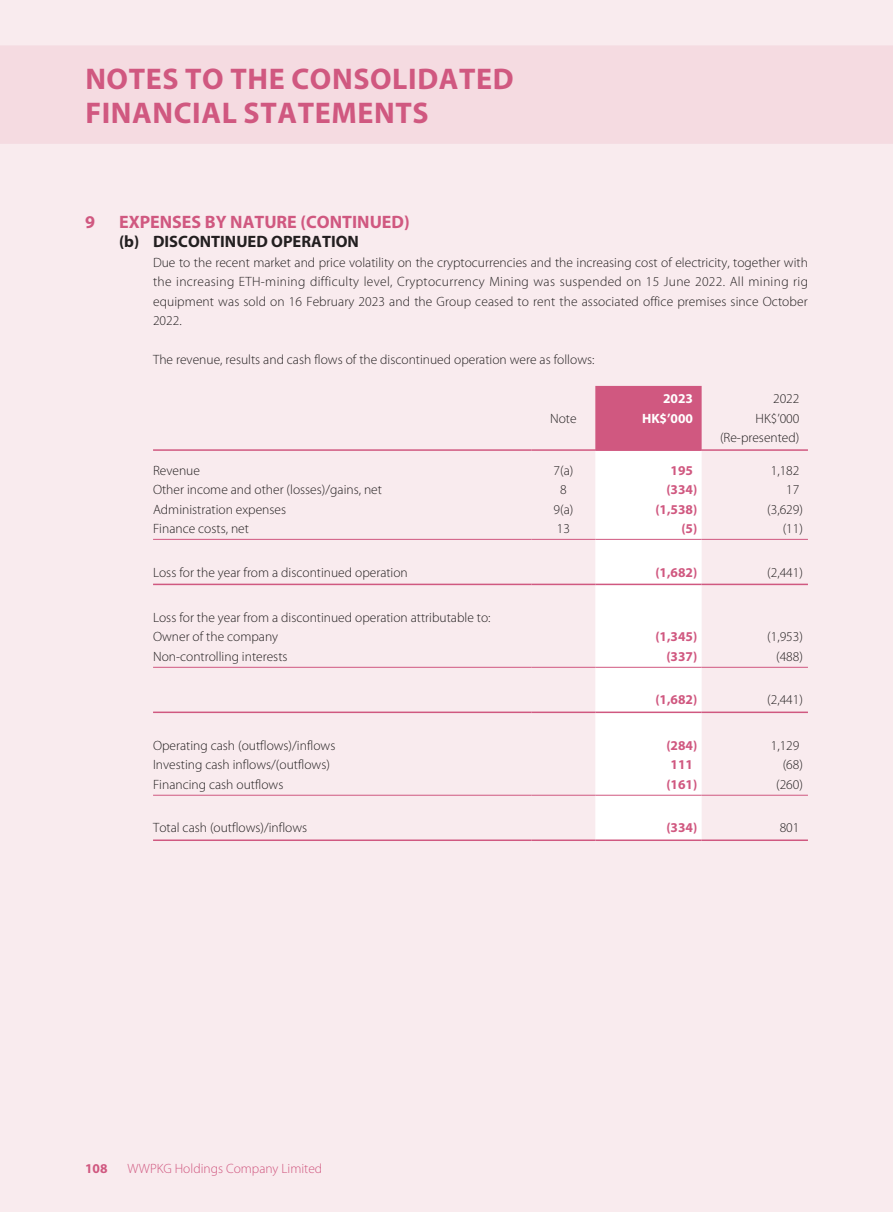
<style>
.page{position:relative;width:893px;height:1212px;background:#fff}
.page>*{position:absolute;margin:0;border:0;box-sizing:border-box;transform-origin:0 0}
.t1{font:700 30px/34.5px "Myriad Pro";letter-spacing:.02em;color:#d05880}
._01_H1{font:700 18px "Myriad Pro";color:#d05880}
._02_H2{font:700 16.5px "Myriad Pro";color:#231f20}
._50_Table_txt{font:300 13.5px "Myriad Pro";color:#231f20}
._00_txt{font:300 13.5px/19.5px "Myriad Pro";color:#231f20;text-align:justify}
._50_Table_txt-2{font:700 13.5px "Myriad Pro";color:#d05880}
.t2{font:300 13.5px "Myriad Pro";color:#d05880}
._50_Table_txt-3{font:700 13.5px "Myriad Pro";color:#fff}
</style>
<div class="page">
<svg style="left:595px;top:386px;width:107px;height:453px"></svg>
<hr style="left:153px;top:449px;width:378px;height:2px;background:#d05880">
<hr style="left:531px;top:449px;width:64px;height:2px;background:#d05880">
<hr style="left:595px;top:449px;width:107px;height:2px;background:#d05880">
<hr style="left:702px;top:449px;width:106px;height:2px;background:#d05880">
<hr style="left:153px;top:539px;width:378px;height:1px;background:#d05880">
<hr style="left:531px;top:539px;width:64px;height:1px;background:#d05880">
<hr style="left:595px;top:539px;width:107px;height:1px;background:#d05880">
<hr style="left:702px;top:539px;width:106px;height:1px;background:#d05880">
<hr style="left:153px;top:584px;width:378px;height:1px;background:#d05880">
<hr style="left:531px;top:584px;width:64px;height:1px;background:#d05880">
<hr style="left:595px;top:584px;width:107px;height:1px;background:#d05880">
<hr style="left:702px;top:584px;width:106px;height:1px;background:#d05880">
<hr style="left:153px;top:667px;width:378px;height:1px;background:#d05880">
<hr style="left:531px;top:667px;width:64px;height:1px;background:#d05880">
<hr style="left:595px;top:667px;width:107px;height:1px;background:#d05880">
<hr style="left:702px;top:667px;width:106px;height:1px;background:#d05880">
<hr style="left:153px;top:711px;width:378px;height:2px;background:#d05880">
<hr style="left:531px;top:711px;width:64px;height:2px;background:#d05880">
<hr style="left:595px;top:711px;width:107px;height:2px;background:#d05880">
<hr style="left:702px;top:711px;width:106px;height:2px;background:#d05880">
<hr style="left:153px;top:795px;width:378px;height:1px;background:#d05880">
<hr style="left:531px;top:795px;width:64px;height:1px;background:#d05880">
<hr style="left:595px;top:795px;width:107px;height:1px;background:#d05880">
<hr style="left:702px;top:795px;width:106px;height:1px;background:#d05880">
<hr style="left:153px;top:839px;width:378px;height:2px;background:#d05880">
<hr style="left:531px;top:839px;width:64px;height:2px;background:#d05880">
<hr style="left:595px;top:839px;width:107px;height:2px;background:#d05880">
<hr style="left:702px;top:839px;width:106px;height:2px;background:#d05880">
<h1 class="t1" style="left:85px;top:61px;width:430px">NOTES TO THE CONSOLIDATED<br>FINANCIAL STATEMENTS</h1>
<p class="_01_H1" style="left:85px;top:210px;width:11px">9</p>
<p class="_01_H1" style="left:119px;top:210px;width:292px">EXPENSES BY NATURE (CONTINUED)</p>
<p class="_02_H2" style="left:119px;top:231px;width:241px">(b) DISCONTINUED OPERATION</p>
<p class="_00_txt" style="left:153px;top:252px;width:656px">Due to the recent market and price volatility on the cryptocurrencies and the increasing cost of electricity, together with the increasing ETH-mining difficulty level, Cryptocurrency Mining was suspended on 15 June 2022. All mining rig equipment was sold on 16 February 2023 and the Group ceased to rent the associated office premises since October 2022.</p>
<p class="_00_txt" style="left:153px;top:350px;width:443px">The revenue, results and cash flows of the discontinued operation were as follows:</p>
<p class="_50_Table_txt-3" style="left:663px;top:390px;width:31px">2023</p>
<p class="_50_Table_txt" style="left:773px;top:391px;width:28px">2022</p>
<p class="_50_Table_txt" style="left:550px;top:410px;width:28px">Note</p>
<p class="_50_Table_txt-3" style="left:642px;top:409px;width:53px">HK$’000</p>
<p class="_50_Table_txt" style="left:755px;top:410px;width:45px">HK$’000</p>
<p class="_50_Table_txt" style="left:720px;top:430px;width:81px">(Re-presented)</p>
<p class="_50_Table_txt" style="left:153px;top:462px;width:48px">Revenue</p>
<p class="_50_Table_txt" style="left:553px;top:462px;width:21px">7(a)</p>
<p class="_50_Table_txt-2" style="left:671px;top:461px;width:24px">195</p>
<p class="_50_Table_txt" style="left:771px;top:462px;width:30px">1,182</p>
<p class="_50_Table_txt" style="left:153px;top:481px;width:230px">Other income and other (losses)/gains, net</p>
<p class="_50_Table_txt" style="left:560px;top:481px;width:8px">8</p>
<p class="_50_Table_txt-2" style="left:666px;top:481px;width:32px">(334)</p>
<p class="_50_Table_txt" style="left:786px;top:481px;width:15px">17</p>
<p class="_50_Table_txt" style="left:153px;top:501px;width:135px">Administration expenses</p>
<p class="_50_Table_txt" style="left:553px;top:501px;width:21px">9(a)</p>
<p class="_50_Table_txt-2" style="left:655px;top:500px;width:43px">(1,538)</p>
<p class="_50_Table_txt" style="left:767px;top:501px;width:37px">(3,629)</p>
<p class="_50_Table_txt" style="left:153px;top:520px;width:97px">Finance costs, net</p>
<p class="_50_Table_txt" style="left:557px;top:520px;width:15px">13</p>
<p class="_50_Table_txt-2" style="left:681px;top:520px;width:17px">(5)</p>
<p class="_50_Table_txt" style="left:783px;top:520px;width:22px">(11)</p>
<p class="_50_Table_txt" style="left:153px;top:564px;width:256px">Loss for the year from a discontinued operation</p>
<p class="_50_Table_txt-2" style="left:655px;top:563px;width:43px">(1,682)</p>
<p class="_50_Table_txt" style="left:767px;top:564px;width:37px">(2,441)</p>
<p class="_50_Table_txt" style="left:153px;top:609px;width:339px">Loss for the year from a discontinued operation attributable to:</p>
<p class="_50_Table_txt" style="left:153px;top:629px;width:127px">Owner of the company</p>
<p class="_50_Table_txt-2" style="left:655px;top:628px;width:43px">(1,345)</p>
<p class="_50_Table_txt" style="left:767px;top:629px;width:37px">(1,953)</p>
<p class="_50_Table_txt" style="left:153px;top:648px;width:136px">Non-controlling interests</p>
<p class="_50_Table_txt-2" style="left:666px;top:647px;width:32px">(337)</p>
<p class="_50_Table_txt" style="left:776px;top:648px;width:28px">(488)</p>
<p class="_50_Table_txt-2" style="left:655px;top:691px;width:43px">(1,682)</p>
<p class="_50_Table_txt" style="left:767px;top:692px;width:37px">(2,441)</p>
<p class="_50_Table_txt" style="left:153px;top:737px;width:184px">Operating cash (outflows)/inflows</p>
<p class="_50_Table_txt-2" style="left:666px;top:736px;width:32px">(284)</p>
<p class="_50_Table_txt" style="left:771px;top:737px;width:30px">1,129</p>
<p class="_50_Table_txt" style="left:153px;top:757px;width:178px">Investing cash inflows/(outflows)</p>
<p class="_50_Table_txt-2" style="left:671px;top:756px;width:24px">111</p>
<p class="_50_Table_txt" style="left:783px;top:757px;width:22px">(68)</p>
<p class="_50_Table_txt" style="left:153px;top:776px;width:132px">Financing cash outflows</p>
<p class="_50_Table_txt-2" style="left:666px;top:775px;width:32px">(161)</p>
<p class="_50_Table_txt" style="left:776px;top:776px;width:28px">(260)</p>
<p class="_50_Table_txt" style="left:153px;top:820px;width:156px">Total cash (outflows)/inflows</p>
<p class="_50_Table_txt-2" style="left:666px;top:819px;width:32px">(334)</p>
<p class="_50_Table_txt" style="left:780px;top:820px;width:21px">801</p>
<p class="_50_Table_txt-2" style="left:85px;top:1159px;width:24px">108</p>
<p class="t2" style="left:128px;top:1160px;width:196px">WWPKG Holdings Company Limited</p>
</div>
